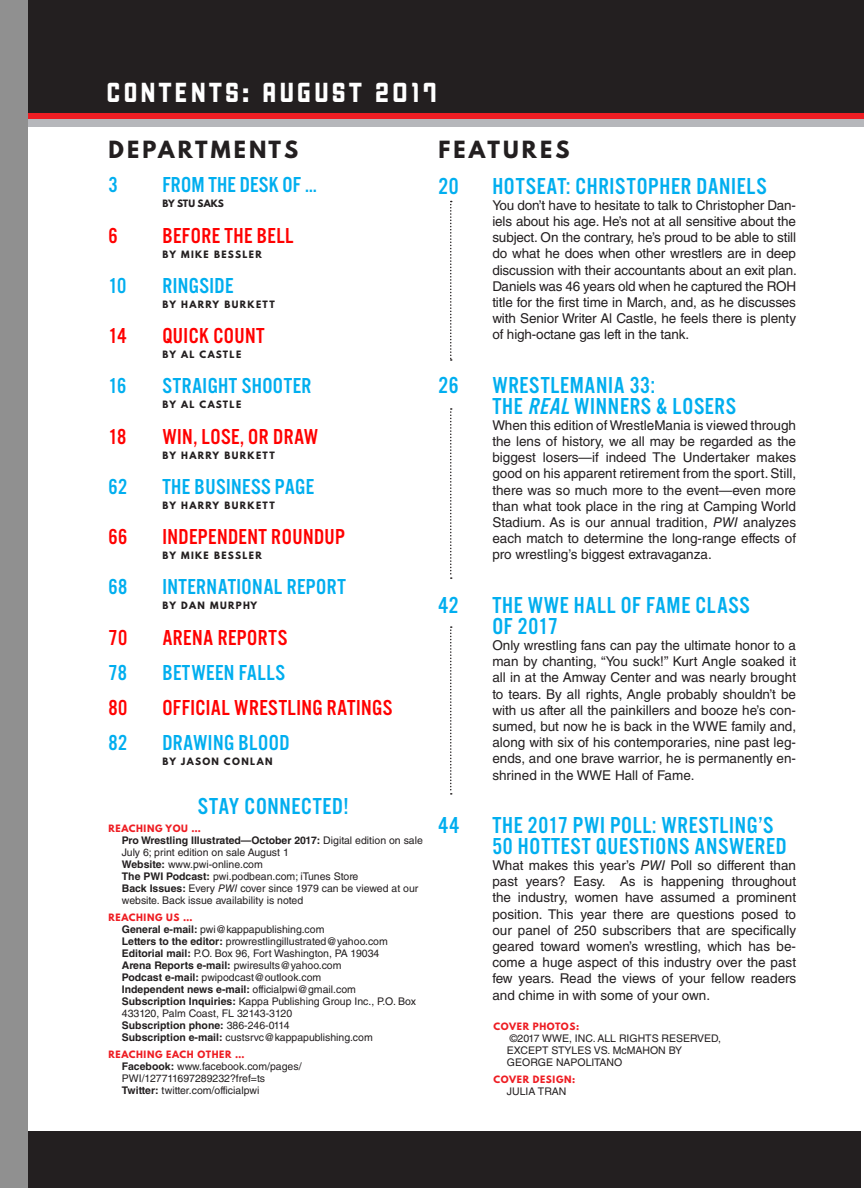
<style>
.page{position:relative;width:864px;height:1188px;background:#fff}
.page>*{position:absolute;margin:0;border:0;box-sizing:border-box;transform-origin:0 0}
.t1{font:30px "Liquorstore";letter-spacing:.09em;color:#fff}
.t2{font:24px/21px "US101";letter-spacing:.03em;color:#00aeef}
.t3{font:22.5px "US101";letter-spacing:.02em;color:#00aeef}
.t4{font:22.5px "US101";letter-spacing:.02em;color:#f00}
.t5{font:700 21px "League Spartan";letter-spacing:.15em;color:#231f20}
.t6{font:13.5px/16.2px "Helvetica LT Std";color:#231f20;text-align:justify}
.t7{font:10.5px/12px "Helvetica LT Std";color:#231f20}
.t8{font:700 9px "League Spartan";letter-spacing:.15em;color:#231f20}
.t9{font:700 9px "League Spartan";letter-spacing:.07em;color:#ee1d23}
.t10{font:700 9px "League Spartan";color:#231f20}
.s1{font-weight:700}
.s2{font-style:italic}
</style>
<div class="page">
<div style="left:27px;top:108px;width:837px;height:19px;background:#b6b7bb"></div>
<svg style="left:27px;top:112px;width:837px;height:7px;background:#d01d22"></svg>
<svg style="left:450px;top:201px;width:2px;height:160px"></svg>
<svg style="left:450px;top:408px;width:2px;height:171px"></svg>
<svg style="left:450px;top:626px;width:2px;height:169px"></svg>
<div style="left:27px;top:0;width:837px;height:112px;background:#231f20"></div>
<div style="left:28px;top:1132px;width:833px;height:56px;background:#231f20"></div>
<h1 class="t1" style="left:106px;top:76px;width:333px">CONTENTS: AUGUST 2017</h1>
<h3 class="t5" style="left:108px;top:133px;width:192px">DEPARTMENTS</h3>
<h3 class="t5" style="left:438px;top:133px;width:133px">FEATURES</h3>
<h3 class="t3" style="left:108px;top:173px;width:11px">3</h3>
<h3 class="t3" style="left:162px;top:173px;width:156px">FROM THE DESK OF …</h3>
<p class="t10" style="left:162px;top:197px;width:63px">BY STU SAKS</p>
<h3 class="t4" style="left:108px;top:223px;width:11px">6</h3>
<h3 class="t4" style="left:162px;top:223px;width:133px">BEFORE THE BELL</h3>
<p class="t8" style="left:162px;top:247px;width:101px">BY MIKE BESSLER</p>
<h3 class="t3" style="left:108px;top:274px;width:20px">10</h3>
<h3 class="t3" style="left:162px;top:274px;width:73px">RINGSIDE</h3>
<p class="t8" style="left:162px;top:297px;width:114px">BY HARRY BURKETT</p>
<h3 class="t4" style="left:108px;top:324px;width:20px">14</h3>
<h3 class="t4" style="left:162px;top:324px;width:104px">QUICK COUNT</h3>
<p class="t8" style="left:162px;top:347px;width:80px">BY AL CASTLE</p>
<h3 class="t3" style="left:108px;top:374px;width:20px">16</h3>
<h3 class="t3" style="left:162px;top:374px;width:151px">STRAIGHT SHOOTER</h3>
<p class="t8" style="left:162px;top:398px;width:80px">BY AL CASTLE</p>
<h3 class="t4" style="left:108px;top:424px;width:19px">18</h3>
<h3 class="t4" style="left:162px;top:424px;width:157px">WIN, LOSE, OR DRAW</h3>
<p class="t8" style="left:162px;top:448px;width:114px">BY HARRY BURKETT</p>
<h3 class="t3" style="left:108px;top:475px;width:20px">62</h3>
<h3 class="t3" style="left:162px;top:475px;width:153px">THE BUSINESS PAGE</h3>
<p class="t8" style="left:162px;top:498px;width:114px">BY HARRY BURKETT</p>
<h3 class="t4" style="left:108px;top:525px;width:20px">66</h3>
<h3 class="t4" style="left:162px;top:525px;width:184px">INDEPENDENT ROUNDUP</h3>
<p class="t8" style="left:162px;top:548px;width:101px">BY MIKE BESSLER</p>
<h3 class="t3" style="left:108px;top:575px;width:20px">68</h3>
<h3 class="t3" style="left:162px;top:575px;width:185px">INTERNATIONAL REPORT</h3>
<p class="t8" style="left:162px;top:599px;width:96px">BY DAN MURPHY</p>
<h3 class="t4" style="left:108px;top:625px;width:20px">70</h3>
<h3 class="t4" style="left:162px;top:625px;width:126px">ARENA REPORTS</h3>
<h3 class="t3" style="left:108px;top:661px;width:20px">78</h3>
<h3 class="t3" style="left:162px;top:661px;width:124px">BETWEEN FALLS</h3>
<h3 class="t4" style="left:108px;top:696px;width:20px">80</h3>
<h3 class="t4" style="left:162px;top:696px;width:232px">OFFICIAL WRESTLING RATINGS</h3>
<h3 class="t3" style="left:108px;top:731px;width:20px">82</h3>
<h3 class="t3" style="left:162px;top:731px;width:129px">DRAWING BLOOD</h3>
<p class="t8" style="left:162px;top:755px;width:112px">BY JASON CONLAN</p>
<h2 class="t2" style="left:198px;top:797px;width:152px">STAY CONNECTED!</h2>
<p class="t9" style="left:108px;top:821px;width:94px">REACHING YOU …</p>
<p class="t7" style="left:122px;top:834px;width:303px"><span class="s1">Pro Wrestling Illustrated—October 2017:</span> Digital edition on sale July 6; print edition on sale August 1<br><span class="s1">Website:</span> www.pwi-online.com<br><span class="s1">The PWI Podcast:</span> pwi.podbean.com; iTunes Store<br><span class="s1">Back Issues:</span> Every <span class="s2">PWI</span> cover since 1979 can be viewed at our website. Back issue availability is noted</p>
<p class="t9" style="left:108px;top:910px;width:86px">REACHING US …</p>
<p class="t7" style="left:122px;top:923px;width:296px"><span class="s1">General e-mail:</span> pwi@kappapublishing.com<br><span class="s1">Letters to the editor:</span> prowrestlingillustrated@yahoo.com <span class="s1">Editorial mail:</span> P.O. Box 96, Fort Washington, PA 19034<br><span class="s1">Arena Reports e-mail:</span> pwiresults@yahoo.com<br><span class="s1">Podcast e-mail:</span> pwipodcast@outlook.com<br><span class="s1">Independent news e-mail:</span> officialpwi@gmail.com <span class="s1">Subscription Inquiries:</span> Kappa Publishing Group Inc., P.O. Box 433120, Palm Coast, FL 32143-3120<br><span class="s1">Subscription phone:</span> 386-246-0114<br><span class="s1">Subscription e-mail:</span> custsrvc@kappapublishing.com</p>
<p class="t9" style="left:108px;top:1047px;width:138px">REACHING EACH OTHER …</p>
<p class="t7" style="left:122px;top:1060px;width:181px"><span class="s1">Facebook:</span> www.facebook.com/pages/<br>PWI/127711697289232?fref=ts<br><span class="s1">Twitter:</span> twitter.com/officialpwi</p>
<h2 class="t2" style="left:438px;top:176px;width:22px">20</h2>
<h2 class="t2" style="left:492px;top:176px;width:276px">HOTSEAT: CHRISTOPHER DANIELS</h2>
<p class="t6" style="left:492px;top:197px;width:306px">You don’t have to hesitate to talk to Christopher Dan&shy;iels about his age. He’s not at all sensitive about the subject. On the contrary, he’s proud to be able to still do what he does when other wrestlers are in deep discussion with their accountants about an exit plan.<br>Daniels was 46 years old when he captured the ROH title for the first time in March, and, as he discusses with Senior Writer Al Castle, he feels there is plenty of high-octane gas left in the tank.</p>
<h2 class="t2" style="left:438px;top:375px;width:22px">26</h2>
<h2 class="t2" style="left:492px;top:375px;width:245px">WRESTLEMANIA 33:<br>THE <span class="s2">REAL</span> WINNERS &amp; LOSERS</h2>
<p class="t6" style="left:492px;top:417px;width:305px">When this edition of WrestleMania is viewed through the lens of history, we all may be regarded as the biggest losers—if indeed The Undertaker makes good on his apparent retirement from the sport. Still, there was so much more to the event—even more than what took place in the ring at Camping World Stadium. As is our annual tradition, <span class="s2">PWI</span> analyzes each match to determine the long-range effects of pro wrestling’s biggest extravaganza.</p>
<h2 class="t2" style="left:438px;top:595px;width:22px">42</h2>
<h2 class="t2" style="left:492px;top:595px;width:259px">THE WWE HALL OF FAME CLASS<br>OF 2017</h2>
<p class="t6" style="left:492px;top:637px;width:305px">Only wrestling fans can pay the ultimate honor to a man by chanting, “You suck!” Kurt Angle soaked it all in at the Amway Center and was nearly brought to tears. By all rights, Angle probably shouldn’t be with us after all the painkillers and booze he’s con&shy;sumed, but now he is back in the WWE family and, along with six of his contemporaries, nine past leg&shy;ends, and one brave warrior, he is permanently en&shy;shrined in the WWE Hall of Fame.</p>
<h2 class="t2" style="left:438px;top:815px;width:23px">44</h2>
<h2 class="t2" style="left:492px;top:815px;width:296px">THE 2017 PWI POLL: WRESTLING’S<br>50 HOTTEST QUESTIONS ANSWERED</h2>
<p class="t6" style="left:492px;top:857px;width:305px">What makes this year’s <span class="s2">PWI</span> Poll so different than past years? Easy. As is happening throughout the industry, women have assumed a prominent position. This year there are questions posed to our panel of 250 subscribers that are specifically geared toward women’s wrestling, which has be&shy;come a huge aspect of this industry over the past few years. Read the views of your fellow readers and chime in with some of your own.</p>
<p class="t9" style="left:493px;top:1019px;width:87px">COVER PHOTOS:</p>
<p class="t7" style="left:507px;top:1032px;width:216px">©2017 WWE, INC. ALL RIGHTS RESERVED,<br>EXCEPT STYLES VS. McMAHON BY<br>GEORGE NAPOLITANO</p>
<p class="t9" style="left:493px;top:1072px;width:83px">COVER DESIGN:</p>
<p class="t7" style="left:507px;top:1085px;width:61px">JULIA TRAN</p>
</div>
